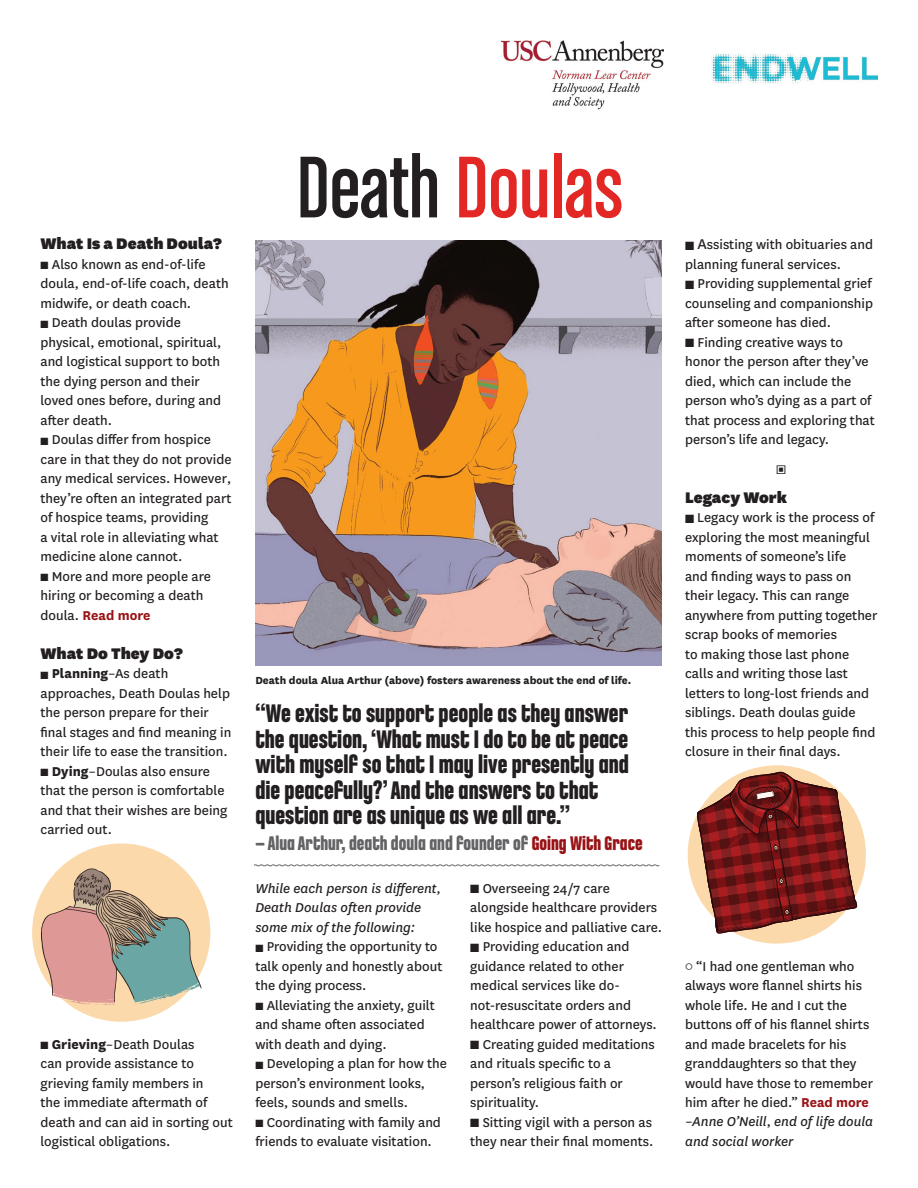
<style>
.page{position:relative;width:918px;height:1188px;background:#fff}
.page>*{position:absolute;margin:0;border:0;box-sizing:border-box;transform-origin:0 0}
.t1{font:93px "Chalet Comprime Cologne Sixty";color:#e22725}
.t2{font:27px/25.5px "Chalet Comprime Hong Kong Eighty";color:#231f20}
.t3{font:21px "Chalet Comprime Hong Kong Eighty";color:#636366}
.t4{font:900 18px "National";color:#231f20}
.t5{font:15px/19.5px "National";color:#231f20}
.t6{font:italic 15px/19.5px "National";color:#231f20}
.t7{font:800 12px "National";color:#231f20}
.s1{font-weight:700;color:#981316}
.s2{font-weight:800}
.s3{color:#231f20}
.s4{color:#981316}
.s5{font-size:16.5px}
.s6{font-style:italic}
</style>
<div class="page">
<svg style="left:688px;top:765px;width:178px;height:179px;fill:#fcd9ab"></svg>
<div style="left:32px;top:843px;width:178px;height:179px;background:#fcd9ab;border-radius:50%"></div>
<img style="left:501px;top:40px;width:163px;height:70px">
<img style="left:255px;top:240px;width:406px;height:426px">
<svg style="left:254px;top:864px;width:406px;height:3px"></svg>
<img style="left:711px;top:54px;width:167px;height:30px">
<svg style="left:41px;top:868px;width:161px;height:137px"></svg>
<svg style="left:697px;top:771px;width:160px;height:163px"></svg>
<p class="t4" style="left:40px;top:231px;width:183px">What Is a Death Doula?</p>
<p class="t5" style="left:40px;top:253px;width:190px">■ Also known as end-of-life doula, end-of-life coach, death midwife, or death coach.</p>
<p class="t5" style="left:40px;top:312px;width:183px">■ Death doulas provide physical, emotional, spiritual, and logistical support to both the dying person and their loved ones before, during and after death.</p>
<p class="t5" style="left:40px;top:429px;width:193px">■ Doulas differ from hospice care in that they do not provide any medical services. However, they’re often an integrated part of hospice teams, providing<br>a vital role in alleviating what medicine alone cannot.</p>
<p class="t5" style="left:40px;top:565px;width:172px">■ More and more people are hiring or becoming a death doula. <span class="s1">Read more</span></p>
<p class="t4" style="left:40px;top:640px;width:144px">What Do They Do?</p>
<p class="t5" style="left:40px;top:663px;width:192px">■ <span class="s2">Planning</span>–As death approaches, Death Doulas help the person prepare for their final stages and find meaning in their life to ease the transition.</p>
<p class="t5" style="left:40px;top:760px;width:188px">■ <span class="s2">Dying</span>–Doulas also ensure that the person is comfortable and that their wishes are being carried out.</p>
<p class="t5" style="left:40px;top:1033px;width:194px">■ <span class="s2">Grieving</span>–Death Doulas<br>can provide assistance to grieving family members in<br>the immediate aftermath of death and can aid in sorting out logistical obligations.</p>
<h1 class="t1" style="left:296px;top:136px;width:328px"><span class="s3">Death</span> Doulas</h1>
<p class="t7" style="left:255px;top:672px;width:377px">Death doula Alua Arthur (above) fosters awareness about the end of life.</p>
<h2 class="t2" style="left:255px;top:700px;width:375px">“We exist to support people as they answer the question, ‘What must I do to be at peace with myself so that I may live presently and die peacefully?’ And the answers to that question are as unique as we all are.”</h2>
<h3 class="t3" style="left:255px;top:831px;width:389px">— Alua Arthur, death doula and founder of <span class="s4">Going With Grace</span></h3>
<p class="t6" style="left:255px;top:878px;width:187px">While each person is different,<br>Death Doulas often provide some mix of the following:</p>
<p class="t5" style="left:255px;top:936px;width:189px">■ Providing the opportunity to talk openly and honestly about the dying process.</p>
<p class="t5" style="left:255px;top:994px;width:181px">■ Alleviating the anxiety, guilt and shame often associated with death and dying.</p>
<p class="t5" style="left:255px;top:1053px;width:193px">■ Developing a plan for how the person’s environment looks, feels, sounds and smells.</p>
<p class="t5" style="left:255px;top:1111px;width:187px">■ Coordinating with family and friends to evaluate visitation.</p>
<p class="t5" style="left:470px;top:877px;width:193px">■ Overseeing 24/7 care alongside healthcare providers like hospice and palliative <span class="s5">c</span>are.</p>
<p class="t5" style="left:470px;top:936px;width:188px">■ Providing education and guidance related to other medical services like do&shy;not-resuscitate orders and healthcare power of attorneys.</p>
<p class="t5" style="left:470px;top:1033px;width:186px">■ Creating guided meditations and rituals specific to a person’s religious faith or spirituality.</p>
<p class="t5" style="left:470px;top:1111px;width:185px">■ Sitting vigil with a person as they near their final moments.</p>
<p class="t5" style="left:685px;top:234px;width:189px">■ <span class="s5">A</span>ssisting with obituaries and planning funeral services.</p>
<p class="t5" style="left:685px;top:273px;width:189px;text-align:justify">■ Providing supplemental grief counseling and companionship after someone has died.</p>
<p class="t5" style="left:685px;top:331px;width:191px">■ Finding creative ways to honor the person after they’ve died, which can include the person who’s dying as a part of that process and exploring that person’s life and legacy.</p>
<p class="t4" style="left:685px;top:484px;width:103px">Legacy Work</p>
<p class="t5" style="left:685px;top:507px;width:194px">■ Legacy work is the process of exploring the most meaningful moments of someone’s life<br>and finding ways to pass on their legacy. This can range anywhere from putting together scrap books of memories<br>to making those last phone calls and writing those last letters to long-lost friends and siblings. Death doulas guide this process to help people find closure in their final days.</p>
<p class="t5" style="left:685px;top:955px;width:190px">○ “I had one gentleman who always wore flannel shirts his whole life. He and I cut the buttons off of his flannel shirts and made bracelets for his granddaughters so that they would have those to remember him after he died.” <span class="s1">Read more </span><span class="s6">–Anne O’Neill</span>, <span class="s6">end of life doula and social worker</span></p>
</div>
